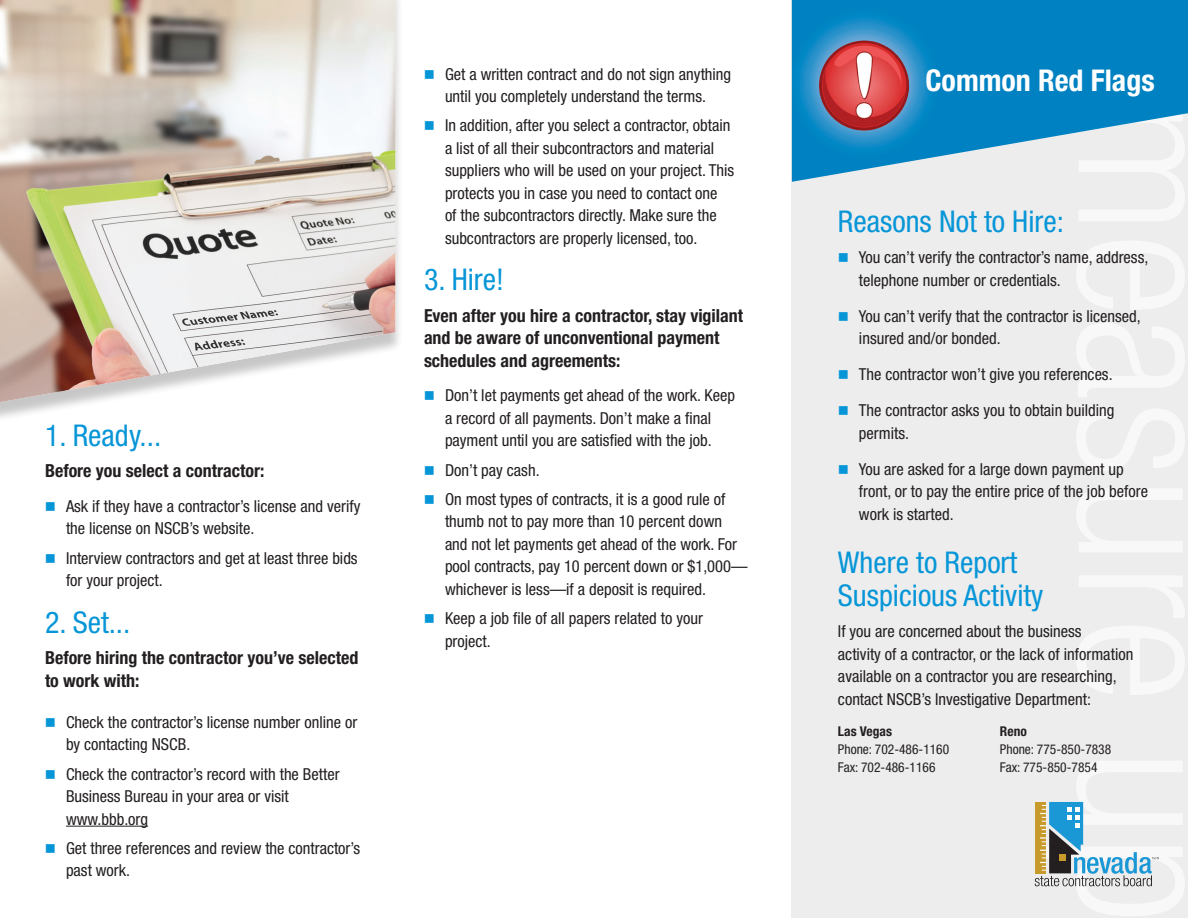
<style>
.page{position:relative;width:1188px;height:918px;background:#fff}
.page>*{position:absolute;margin:0;border:0;box-sizing:border-box;transform-origin:0 0}
.t1{font:condensed 30px/33px "Helvetica Neue";color:#0696d7}
.t2{font:700 condensed 30px "Helvetica Neue";color:#fff}
.t3{font:700 condensed 18px/22.5px "Helvetica Neue";color:#231f20}
.t4{font:condensed 16.5px/22.5px "Helvetica Neue";color:#231f20}
.t5{font:condensed 13.5px "Helvetica Neue";color:#231f20}
.t6{font:700 condensed 13.5px "Helvetica Neue";color:#231f20}
</style>
<div class="page">
<div style="left:0;top:0;width:404px;height:424px;background:#231f20;opacity:.25"></div>
<img style="left:0;top:0;width:395px;height:402px">
<hr style="left:66px;top:826px;width:82px;height:1px;background:#231f20">
<div style="left:792px;top:0;width:396px;height:918px;background:#ededee"></div>
<svg style="left:1045px;top:182px;width:139px;height:734px"></svg>
<img style="left:792px;top:0;width:396px;height:182px">
<img style="left:819px;top:41px;width:43px;height:83px">
<svg style="left:1035px;top:802px;width:124px;height:84px"></svg>
<h1 class="t1" style="left:45px;top:418px;width:118px">1. Ready...</h1>
<p class="t3" style="left:45px;top:459px;width:221px">Before you select a contractor:</p>
<p class="t4" style="left:66px;top:495px;width:296px">Ask if they have a contractor’s license and verify the license on NSCB’s website.</p>
<p class="t4" style="left:66px;top:546px;width:293px">Interview contractors and get at least three bids for your project.</p>
<h1 class="t1" style="left:45px;top:605px;width:87px">2. Set...</h1>
<p class="t3" style="left:45px;top:646px;width:315px">Before hiring the contractor you’ve selected to work with:</p>
<p class="t4" style="left:66px;top:711px;width:293px">Check the contractor’s license number online or by contacting NSCB.</p>
<p class="t4" style="left:66px;top:762px;width:275px">Check the contractor’s record with the Better<br>Business Bureau in your area or visit www.bbb.org</p>
<p class="t4" style="left:66px;top:837px;width:296px">Get three references and review the contractor’s past work.</p>
<p class="t4" style="left:445px;top:62px;width:288px">Get a written contract and do not sign anything until you completely understand the terms.</p>
<p class="t4" style="left:445px;top:114px;width:291px">In addition, after you select a contractor, obtain a list of all their subcontractors and material suppliers who will be used on your project. This protects you in case you need to contact one<br>of the subcontractors directly. Make sure the subcontractors are properly licensed, too.</p>
<h1 class="t1" style="left:424px;top:263px;width:81px">3. Hire!</h1>
<p class="t3" style="left:424px;top:304px;width:321px">Even after you hire a contractor, stay vigilant and be aware of unconventional payment schedules and agreements:</p>
<p class="t4" style="left:445px;top:384px;width:292px">Don’t let payments get ahead of the work. Keep a record of all payments. Don’t make a final payment until you are satisfied with the job.</p>
<p class="t4" style="left:445px;top:455px;width:282px;line-height:29.2px">Don’t pay cash.<br>On most types of contracts, it is a good rule of</p>
<p class="t4" style="left:445px;top:510px;width:304px">thumb not to pay more than 10 percent down and not let payments get ahead of the work. For pool contracts, pay 10 percent down or $1,000— whichever is less—if a deposit is required.</p>
<p class="t4" style="left:445px;top:607px;width:259px">Keep a job file of all papers related to your project.</p>
<h1 class="t2" style="left:926px;top:62px;width:231px">Common Red Flags</h1>
<h1 class="t1" style="left:838px;top:204px;width:227px">Reasons Not to Hire:</h1>
<p class="t4" style="left:859px;top:246px;width:291px">You can’t verify the contractor’s name, address, telephone number or credentials.</p>
<p class="t4" style="left:859px;top:304px;width:283px">You can’t verify that the contractor is licensed, insured and/or bonded.</p>
<p class="t4" style="left:859px;top:356px;width:257px;line-height:36px">The contractor won’t give you references.<br>The contractor asks you to obtain building</p>
<p class="t4" style="left:859px;top:415px;width:266px;line-height:36px">permits.<br>You are asked for a large down payment up</p>
<p class="t4" style="left:859px;top:480px;width:291px">front, or to pay the entire price of the job before work is started.</p>
<h1 class="t1" style="left:838px;top:546px;width:207px">Where to Report<br>Suspicious Activity</h1>
<p class="t4" style="left:838px;top:620px;width:297px">If you are concerned about the business<br>activity of a contractor, or the lack of information available on a contractor you are researching, contact NSCB’s Investigative Department:</p>
<p class="t6" style="left:838px;top:723px;width:56px">Las Vegas</p>
<p class="t6" style="left:1000px;top:723px;width:28px">Reno</p>
<p class="t5" style="left:838px;top:742px;width:113px">Phone: 702-486-1160</p>
<p class="t5" style="left:1000px;top:742px;width:113px">Phone: 775-850-7838</p>
<p class="t5" style="left:838px;top:760px;width:99px">Fax: 702-486-1166</p>
<p class="t5" style="left:1000px;top:760px;width:99px">Fax: 775-850-7854</p>
</div>
